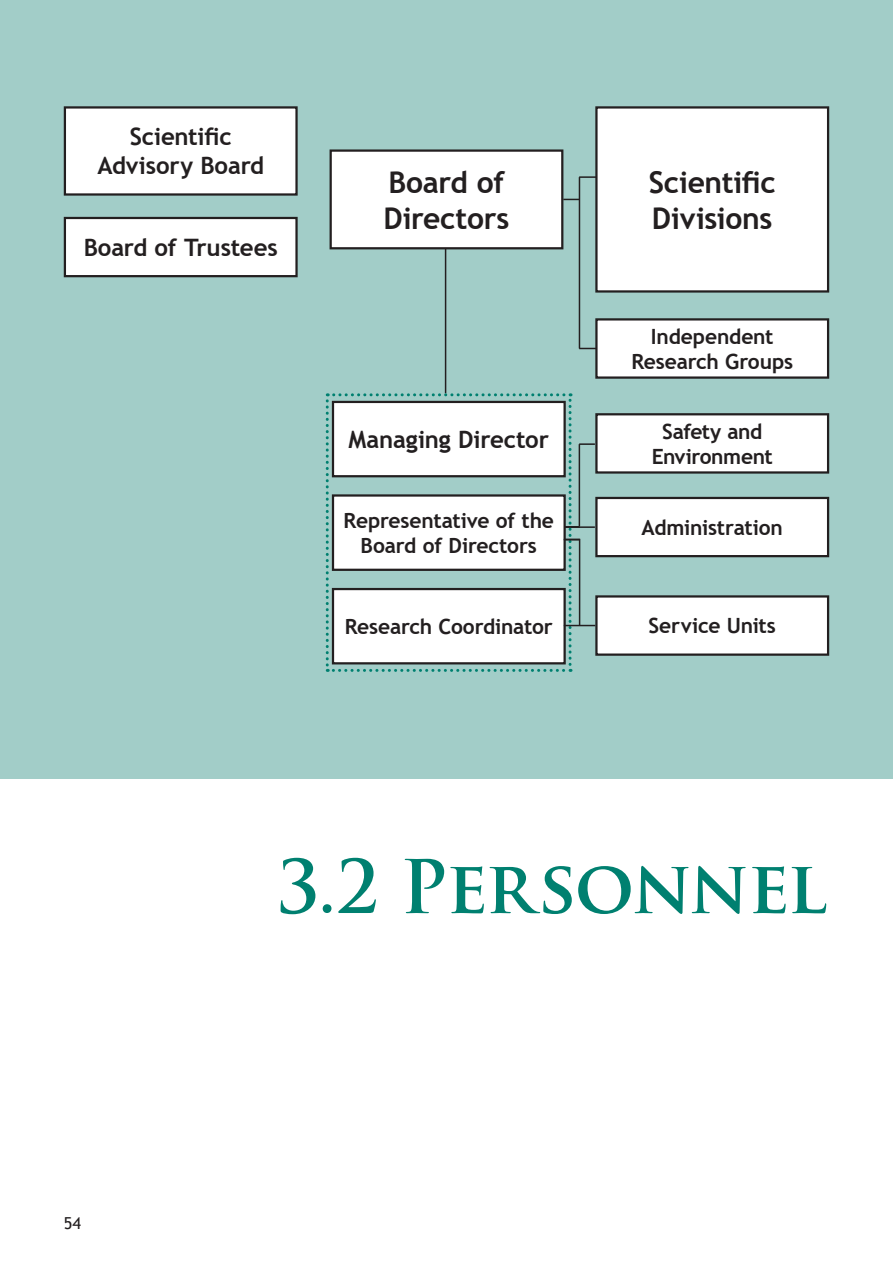
<style>
.page{position:relative;width:893px;height:1263px;background:#fff}
.page>*{position:absolute;margin:0;border:0;box-sizing:border-box;transform-origin:0 0}
.t1{font:700 72px "Trajan Pro";letter-spacing:-.03em;color:#008070}
.t2{font:700 30px/36px "Trebuchet MS";letter-spacing:-.01em;color:#231f20}
.t3{font:700 24px/28.8px "Trebuchet MS";letter-spacing:-.005em;color:#231f20;text-align:center}
.t4{font:700 21px/25.2px "Trebuchet MS";letter-spacing:-.01em;color:#231f20;text-align:center}
.t5{font:16.5px "Trebuchet MS";color:#231f20}
</style>
<div class="page">
<div style="left:0;top:0;width:893px;height:778px;background:#a2cdc8"></div>
<div style="left:65px;top:107px;width:232px;height:87px;background:#fff"></div>
<div style="left:64px;top:106px;width:234px;height:90px;border:2px solid #231f20"></div>
<div style="left:65px;top:218px;width:232px;height:58px;background:#fff"></div>
<div style="left:64px;top:217px;width:234px;height:60px;border:2px solid #231f20"></div>
<div style="left:596px;top:596px;width:232px;height:59px;background:#fff"></div>
<div style="left:595px;top:595px;width:234px;height:61px;border:2px solid #231f20"></div>
<div style="left:596px;top:498px;width:232px;height:58px;background:#fff"></div>
<div style="left:595px;top:497px;width:234px;height:60px;border:2px solid #231f20"></div>
<div style="left:596px;top:414px;width:232px;height:58px;background:#fff"></div>
<div style="left:595px;top:413px;width:234px;height:61px;border:2px solid #231f20"></div>
<hr style="left:445px;top:247px;width:1px;height:146px;background:#231f20">
<hr style="left:579px;top:177px;width:1px;height:171px;background:#231f20">
<svg style="left:563px;top:199px;width:16px;height:1px"></svg>
<svg style="left:579px;top:176px;width:16px;height:2px"></svg>
<svg style="left:579px;top:348px;width:16px;height:1px"></svg>
<div style="left:596px;top:107px;width:232px;height:184px;background:#fff"></div>
<div style="left:595px;top:106px;width:234px;height:187px;border:2px solid #231f20"></div>
<div style="left:596px;top:319px;width:232px;height:59px;background:#fff"></div>
<div style="left:595px;top:318px;width:234px;height:61px;border:2px solid #231f20"></div>
<div style="left:331px;top:151px;width:231px;height:97px;background:#fff"></div>
<div style="left:330px;top:149px;width:233px;height:100px;border:2px solid #231f20"></div>
<svg style="left:326px;top:393px;width:269px;height:279px"></svg>
<hr style="left:579px;top:539px;width:1px;height:86px;background:#231f20">
<hr style="left:579px;top:444px;width:1px;height:82px;background:#231f20">
<p class="t3" style="left:97px;top:122px;width:168px">Scientific<br>Advisory Board</p>
<p class="t3" style="left:84px;top:233px;width:196px">Board of Trustees</p>
<h2 class="t2" style="left:384px;top:164px;width:127px">Board of<br>Directors</h2>
<p class="t3" style="left:349px;top:425px;width:202px">Managing Director</p>
<p class="t4" style="left:344px;top:508px;width:212px">Representative of the<br>Board of Directors</p>
<p class="t4" style="left:345px;top:614px;width:210px">Research Coordinator</p>
<h2 class="t2" style="left:649px;top:164px;width:129px">Scientific<br>Divisions</h2>
<p class="t4" style="left:631px;top:324px;width:163px">Independent<br>Research Groups</p>
<p class="t4" style="left:652px;top:418px;width:123px">Safety and<br>Environment</p>
<p class="t4" style="left:642px;top:515px;width:143px">Administration</p>
<p class="t4" style="left:648px;top:613px;width:129px">Service Units</p>
<p class="t5" style="left:64px;top:1213px;width:19px">54</p>
<h1 class="t1" style="left:276px;top:842px;width:552px">3.2 Personnel</h1>
</div>
